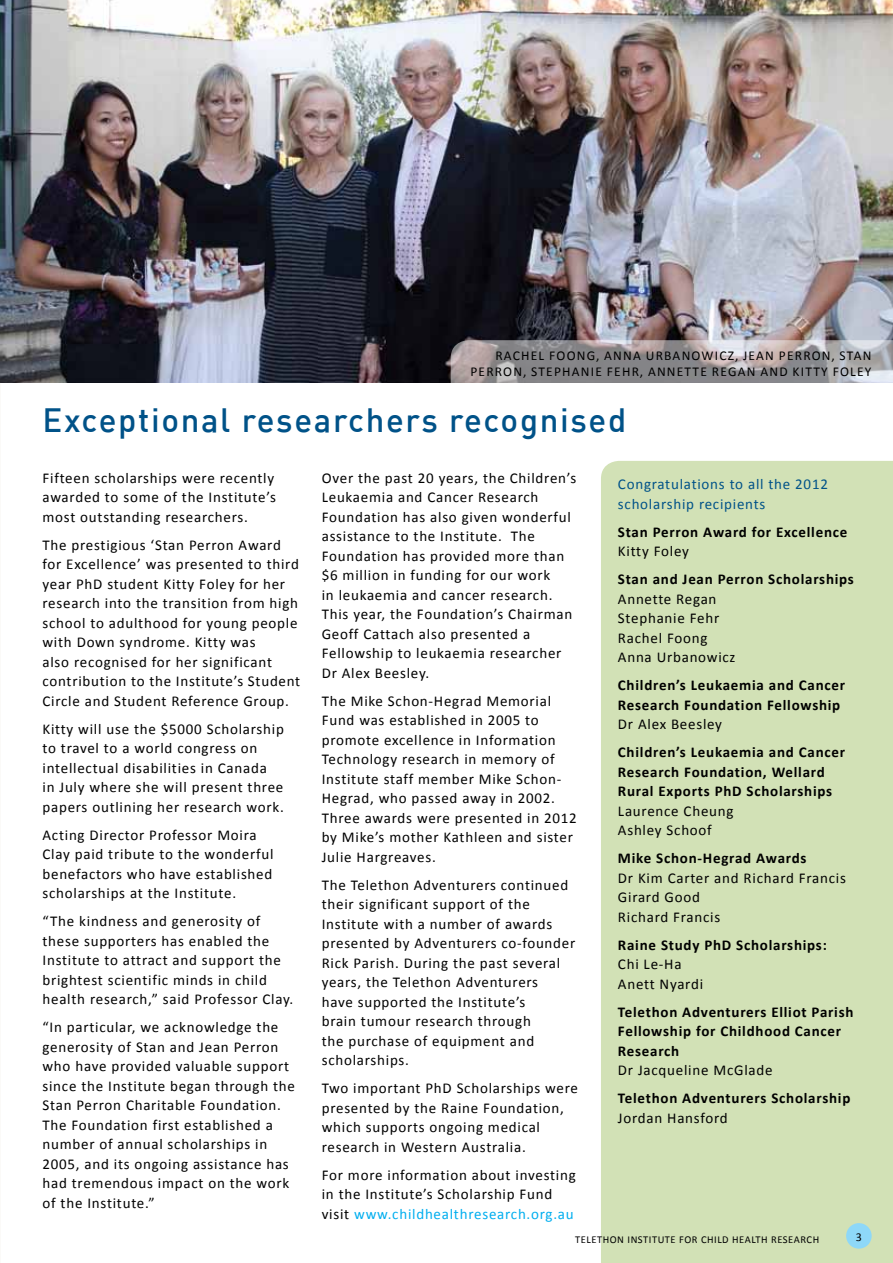
<style>
.page{position:relative;width:893px;height:1263px;background:#fff}
.page>*{position:absolute;margin:0;border:0;box-sizing:border-box;transform-origin:0 0}
.t1{font:500 33px "DIN";letter-spacing:.05em;color:#005288}
.t2{font:15px/19.5px "Calibri";letter-spacing:.05em;color:#000}
.t3{font:700 15px/19.5px "Calibri";letter-spacing:.05em;color:#000}
.t4{font:15px/19.5px "Calibri";letter-spacing:.05em;color:#005288}
.t5{font:13.5px "Calibri";color:#000}
.t6{font:12px "Calibri";color:#000}
.t7{font:10.5px "Calibri";letter-spacing:.05em;color:#000}
.s1{color:#00aeef}
</style>
<div class="page">
<div style="left:601px;top:461px;width:292px;height:802px;background:#d2e1b6"></div>
<div style="left:846px;top:1223px;width:26px;height:25px;background:#8ed8f8;border-radius:50%"></div>
<img style="left:0;top:0;width:893px;height:383px">
<svg style="left:451px;top:340px;width:442px;height:43px"></svg>
<p class="t5" style="left:495px;top:347px;width:9px">rachel</p>
<p class="t5" style="left:549px;top:347px;width:10px">foong</p>
<p class="t5" style="left:596px;top:347px;width:19px">, anna</p>
<p class="t5" style="left:646px;top:347px;width:10px">urbanowic</p>
<p class="t5" style="left:728px;top:347px;width:24px">z, jean</p>
<p class="t5" style="left:779px;top:347px;width:10px">perron</p>
<p class="t5" style="left:832px;top:347px;width:17px">, stan</p>
<p class="t5" style="left:470px;top:363px;width:10px">perron</p>
<p class="t5" style="left:523px;top:363px;width:17px">, stephanie</p>
<p class="t5" style="left:607px;top:363px;width:9px">fehr</p>
<p class="t5" style="left:640px;top:363px;width:18px">, annette</p>
<p class="t5" style="left:712px;top:363px;width:10px">regan</p>
<p class="t5" style="left:760px;top:363px;width:10px">and</p>
<p class="t5" style="left:793px;top:363px;width:49px">kitty fole</p>
<p class="t5" style="left:865px;top:363px;width:8px">y</p>
<h1 class="t1" style="left:43px;top:399px;width:585px">Exceptional researchers recognised</h1>
<p class="t2" style="left:43px;top:468px;width:235px;text-align:justify">Fifteen scholarships were recently awarded to some of the Institute’s most outstanding researchers.</p>
<p class="t2" style="left:43px;top:535px;width:259px">The prestigious ‘Stan Perron Award for Excellence’ was presented to third year PhD student Kitty Foley for her research into the transition from high school to adulthood for young people with Down syndrome. Kitty was<br>also recognised for her significant contribution to the Institute’s Student Circle and Student Reference Group.</p>
<p class="t2" style="left:43px;top:719px;width:243px">Kitty will use the $5000 Scholarship to travel to a world congress on intellectual disabilities in Canada<br>in July where she will present three papers outlining her research work.</p>
<p class="t2" style="left:43px;top:825px;width:232px">Acting Director Professor Moira Clay paid tribute to the wonderful benefactors who have established scholarships at the Institute.</p>
<p class="t2" style="left:43px;top:912px;width:252px">“The kindness and generosity of these supporters has enabled the Institute to attract and support the brightest scientific minds in child health research,” said Professor Clay.</p>
<p class="t2" style="left:43px;top:1018px;width:254px">“In particular, we acknowledge the generosity of Stan and Jean Perron who have provided valuable support since the Institute began through the Stan Perron Charitable Foundation.<br>The Foundation first established a number of annual scholarships in 2005, and its ongoing assistance has had tremendous impact on the work of the Institute.”</p>
<p class="t2" style="left:322px;top:468px;width:256px">Over the past 20 years, the Children’s<br>Leukaemia and Cancer Research<br>Foundation has also given wonderful assistance to the Institute. The<br>Foundation has provided more than $6 million in funding for our work<br>in leukaemia and cancer research.<br>This year, the Foundation’s Chairman<br>Geoff Cattach also presented a<br>Fellowship to leukaemia researcher<br>Dr Alex Beesley.</p>
<p class="t2" style="left:322px;top:691px;width:257px">The Mike Schon-Hegrad Memorial<br>Fund was established in 2005 to promote excellence in Information<br>Technology research in memory of<br>Institute staff member Mike Schon-<br>Hegrad, who passed away in 2002.<br>Three awards were presented in 2012 by Mike’s mother Kathleen and sister<br>Julie Hargreaves.</p>
<p class="t2" style="left:322px;top:875px;width:255px">The Telethon Adventurers continued their significant support of the<br>Institute with a number of awards presented by Adventurers co-founder<br>Rick Parish. During the past several years, the Telethon Adventurers<br>have supported the Institute’s<br>brain tumour research through<br>the purchase of equipment and scholarships.</p>
<p class="t2" style="left:322px;top:1079px;width:258px">Two important PhD Scholarships were presented by the Raine Foundation, which supports ongoing medical research in Western Australia.</p>
<p class="t2" style="left:322px;top:1165px;width:256px">For more information about investing in the Institute’s Scholarship Fund visit <span class="s1">www.childhealthresearch.org.au</span></p>
<p class="t4" style="left:618px;top:474px;width:211px">Congratulations to all the 2012 scholarship recipients</p>
<p class="t3" style="left:618px;top:522px;width:231px">Stan Perron Award for Excellence</p>
<p class="t2" style="left:618px;top:541px;width:72px">Kitty Foley</p>
<p class="t3" style="left:618px;top:569px;width:237px">Stan and Jean Perron Scholarships</p>
<p class="t2" style="left:618px;top:589px;width:119px">Annette Regan<br>Stephanie Fehr<br>Rachel Foong<br>Anna Urbanowicz</p>
<p class="t3" style="left:618px;top:675px;width:229px">Children’s Leukaemia and Cancer<br>Research Foundation Fellowship</p>
<p class="t2" style="left:618px;top:714px;width:106px">Dr Alex Beesley</p>
<p class="t3" style="left:618px;top:742px;width:229px">Children’s Leukaemia and Cancer<br>Research Foundation, Wellard<br>Rural Exports PhD Scholarships</p>
<p class="t2" style="left:618px;top:801px;width:117px">Laurence Cheung<br>Ashley Schoof</p>
<p class="t3" style="left:618px;top:848px;width:190px">Mike Schon-Hegrad Awards</p>
<p class="t2" style="left:618px;top:868px;width:229px">Dr Kim Carter and Richard Francis<br>Girard Good<br>Richard Francis</p>
<p class="t3" style="left:618px;top:935px;width:210px">Raine Study PhD Scholarships:</p>
<p class="t2" style="left:618px;top:954px;width:87px">Chi Le-Ha<br>Anett Nyardi</p>
<p class="t3" style="left:618px;top:1002px;width:237px">Telethon Adventurers Elliot Parish<br>Fellowship for Childhood Cancer<br>Research</p>
<p class="t2" style="left:618px;top:1060px;width:156px">Dr Jacqueline McGlade</p>
<p class="t3" style="left:618px;top:1088px;width:234px">Telethon Adventurers Scholarship</p>
<p class="t2" style="left:618px;top:1108px;width:111px">Jordan Hansford</p>
<p class="t7" style="left:575px;top:1233px;width:245px">TELETHON INSTITUTE FOR CHILD HEALTH RESEARCH</p>
<p class="t6" style="left:856px;top:1229px;width:8px">3</p>
</div>
